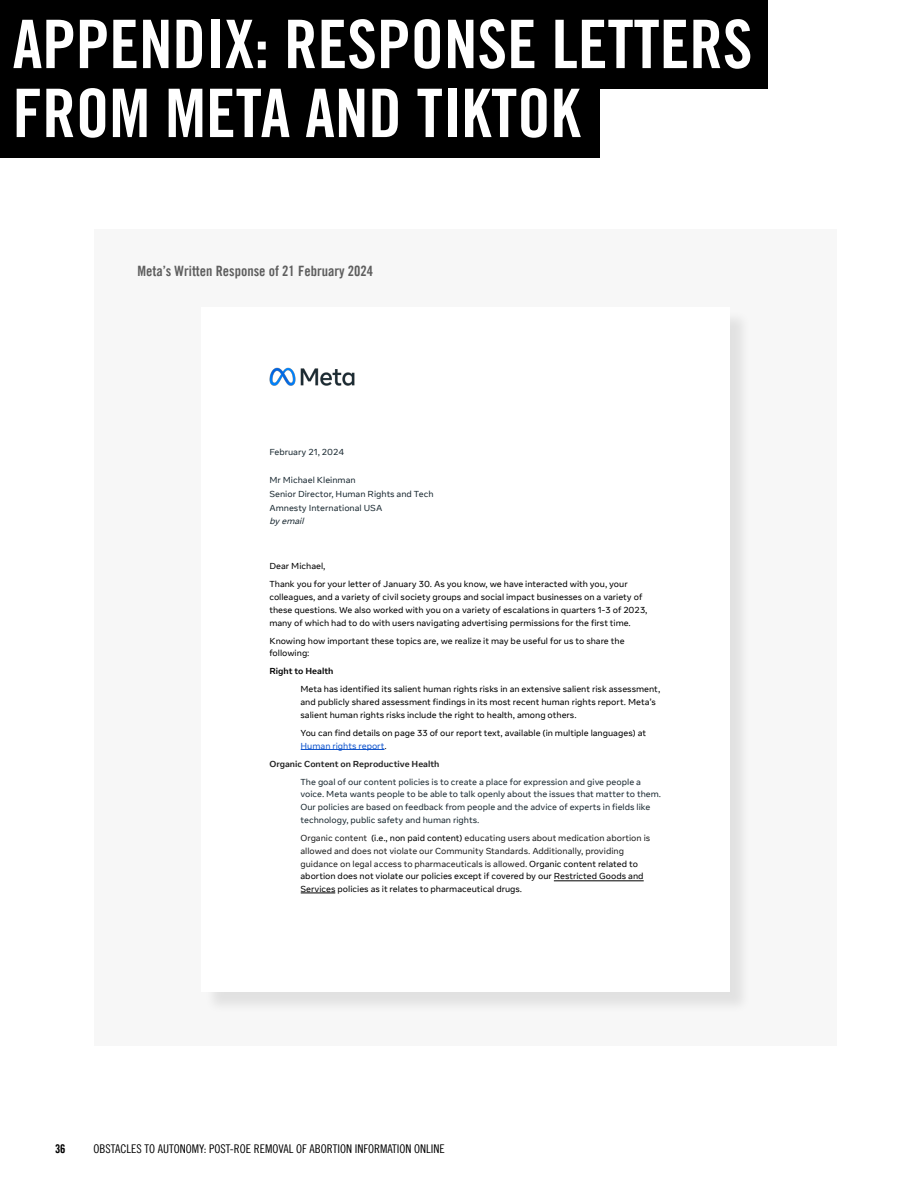
<style>
.page{position:relative;width:918px;height:1188px;background:#fff}
.page>*{position:absolute;margin:0;border:0;box-sizing:border-box;transform-origin:0 0}
.t1{font:66.9px/69px "Amnesty Trade Gothic Bd Cn 20";color:#fff}
.t2{font:14.25px "Amnesty Trade Gothic Bd Cn 20";color:#5e5e5e}
.t3{font:12px "Amnesty Trade Gothic Cn 18";color:#000}
.t4{font:12px "Amnesty Trade Gothic Bd Cn 20";color:#000}
.t5{font:8.7px/12.8px "Optimistic Text";color:#000}
.t6{font:8.7px/12.8px "Optimistic Text";color:#1c2b33}
.t7{font:8.7px/12.8px "Optimistic Text";color:#212121}
.t8{font:700 8.7px "Optimistic Text";color:#212121}
.t9{font:700 8.7px "Optimistic Text";color:#000}
.t10{font:italic 8.7px "Optimistic Text";color:#1c2b33}
.s1{color:#15c}
.s2{color:#000}
</style>
<div class="page">
<div style="left:94px;top:230px;width:743px;height:816px;background:#f7f7f7"></div>
<div style="left:204px;top:310px;width:548px;height:704px;background:#000;opacity:.09"></div>
<div style="left:201px;top:308px;width:529px;height:684px;background:#fff"></div>
<hr style="left:301px;top:749px;width:84px;height:1px;background:#15c">
<hr style="left:554px;top:880px;width:90px;height:1px;background:#000">
<hr style="left:301px;top:892px;width:34px;height:1px;background:#000">
<img style="left:269px;top:367px;width:86px;height:19px">
<div style="left:0;top:0;width:768px;height:89px;background:#000"></div>
<div style="left:0;top:63px;width:599px;height:95px;background:#000"></div>
<h1 class="t1" style="left:13px;top:9px;width:741px">APPENDIX: RESPONSE LETTERS<br>FROM META AND TIKTOK</h1>
<h2 class="t2" style="left:137px;top:262px;width:237px">Meta’s Written Response of 21 February 2024</h2>
<p class="t6" style="left:269px;top:446px;width:76px">February 21, 2024</p>
<p class="t6" style="left:269px;top:473px;width:166px;line-height:13.8px">Mr Michael Kleinman<br>Senior Director, Human Rights and Tech<br>Amnesty International USA</p>
<p class="t10" style="left:269px;top:516px;width:38px">by email</p>
<p class="t5" style="left:269px;top:557px;width:360px;line-height:18px">Dear Michael,<br>Thank you for your letter of January 30. As you know, we have interacted with you, your</p>
<p class="t5" style="left:269px;top:591px;width:380px">colleagues, and a variety of civil society groups and social impact businesses on a variety of these questions. We also worked with you on a variety of escalations in quarters 1-3 of 2023, many of which had to do with users navigating advertising permissions for the first time.</p>
<p class="t5" style="left:269px;top:634px;width:357px">Knowing how important these topics are, we realize it may be useful for us to share the following:</p>
<p class="t9" style="left:269px;top:666px;width:66px">Right to Health</p>
<p class="t5" style="left:300px;top:683px;width:361px">Meta has identified its salient human rights risks in an extensive salient risk assessment, and publicly shared assessment findings in its most recent human rights report. Meta’s salient human rights risks include the right to health, among others.</p>
<p class="t5" style="left:300px;top:727px;width:347px">You can find details on page 33 of our report text, available (in multiple languages) at<br><span class="s1">Human rights report</span>.</p>
<p class="t8" style="left:269px;top:758px;width:172px">Organic Content on Reproductive Health</p>
<p class="t6" style="left:300px;top:775px;width:362px">The goal of our content policies is to create a place for expression and give people a voice. Meta wants people to be able to talk openly about the issues that matter to them.<br>Our policies are based on feedback from people and the advice of experts in fields like technology, public safety and human rights.</p>
<p class="t7" style="left:300px;top:832px;width:351px">Organic content <span class="s2">(i.e., non paid content)</span> educating users about medication abortion is allowed and does not violate our Community Standards. Additionally, providing guidance on legal access to pharmaceuticals is allowed. <span class="s2">Organic content related to abortion does not violate our policies except if covered by our Restricted Goods and Services policies as it relates to pharmaceutical drugs.</span></p>
<h3 class="t4" style="left:55px;top:1142px;width:12px">36</h3>
<h3 class="t3" style="left:94px;top:1142px;width:353px">OBSTACLES TO AUTONOMY: POST-ROE REMOVAL OF ABORTION INFORMATION ONLINE</h3>
</div>
